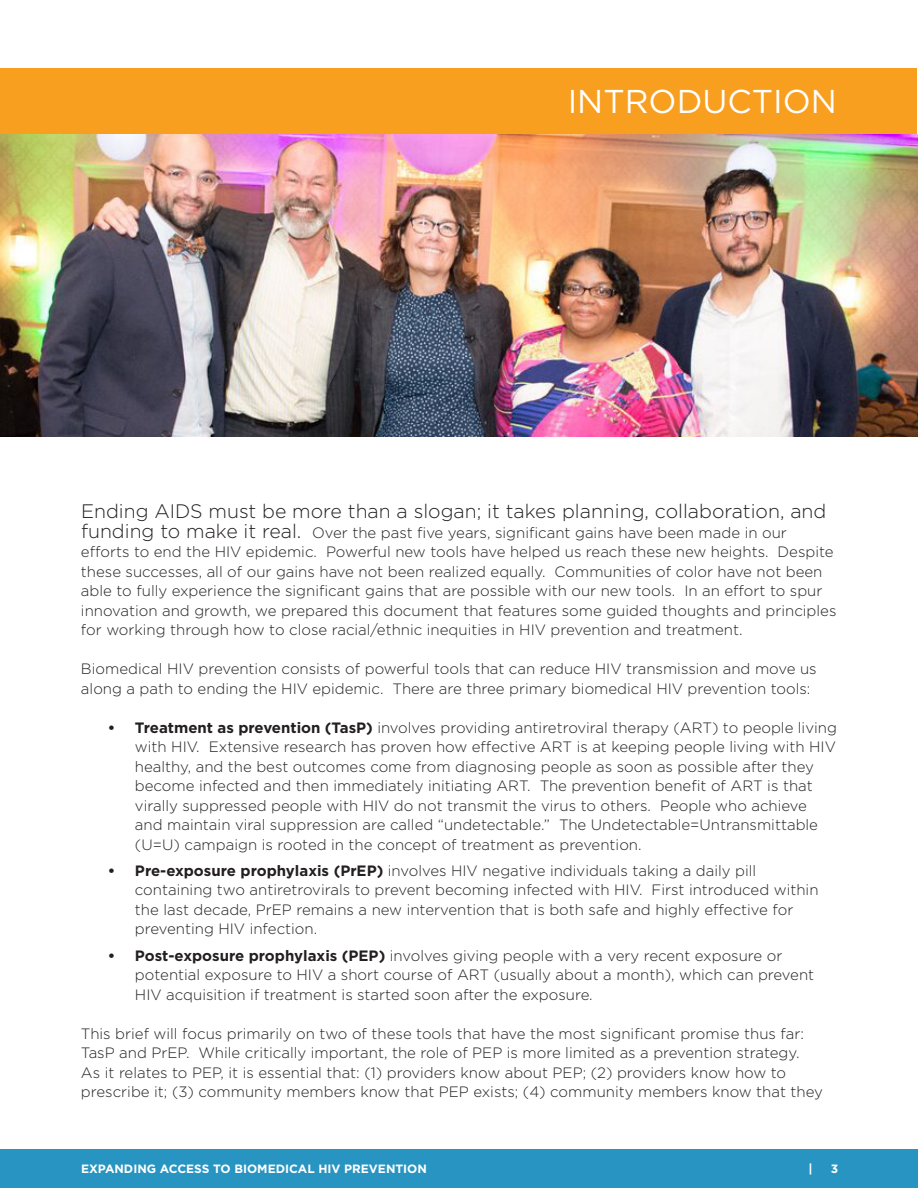
<style>
.page{position:relative;width:918px;height:1188px;background:#fff}
.page>*{position:absolute;margin:0;border:0;box-sizing:border-box;transform-origin:0 0}
.t1{font:33px "Gotham";color:#fff}
.t2{font:300 19.5px "Gotham";color:#231f20}
.t3{font:300 15px/19.5px "Gotham";color:#231f20}
.t4{font:700 12px "Gotham";color:#fff}
.s1{font-size:19.5px}
.s2{font-weight:700}
</style>
<div class="page">
<div style="left:0;top:1149px;width:918px;height:39px;background:#2894c1"></div>
<div style="left:1px;top:68px;width:916px;height:67px;background:#f99f1f"></div>
<img style="left:1px;top:135px;width:917px;height:301px">
<h1 class="t1" style="left:568px;top:80px;width:23px">INTROD</h1>
<h1 class="t1" style="left:702px;top:80px;width:47px">UCTION</h1>
<h2 class="t2" style="left:81px;top:499px;width:747px">Ending AIDS must be more than a slogan; it takes planning, collaboration, and</h2>
<p class="t3" style="left:81px;top:522px;width:757px"><span class="s1">funding to make it real.</span> Over the past five years, significant gains have been made in our efforts to end the HIV epidemic. Powerful new tools have helped us reach these new heights. Despite these successes, all of our gains have not been realized equally. Communities of color have not been able to fully experience the significant gains that are possible with our new tools. In an effort to spur innovation and growth, we prepared this document that features some guided thoughts and principles for working through how to close racial/ethnic inequities in HIV prevention and treatment.</p>
<p class="t3" style="left:81px;top:659px;width:737px">Biomedical HIV prevention consists of powerful tools that can reduce HIV transmission and move us along a path to ending the HIV epidemic. There are three primary biomedical HIV prevention tools:</p>
<p class="t3" style="left:135px;top:717px;width:703px;text-indent:-27px"><span class="s2">• Treatment as prevention (TasP)</span> involves providing antiretroviral therapy (ART) to people living with HIV. Extensive research has proven how effective ART is at keeping people living with HIV healthy, and the best outcomes come from diagnosing people as soon as possible after they become infected and then immediately initiating ART. The prevention benefit of ART is that virally suppressed people with HIV do not transmit the virus to others. People who achieve and maintain viral suppression are called “undetectable.” The Undetectable=Untransmittable (U=U) campaign is rooted in the concept of treatment as prevention.</p>
<p class="t3" style="left:135px;top:860px;width:685px;text-indent:-27px"><span class="s2">• Pre-exposure prophylaxis (PrEP)</span> involves HIV negative individuals taking a daily pill containing two antiretrovirals to prevent becoming infected with HIV. First introduced within the last decade, PrEP remains a new intervention that is both safe and highly effective for preventing HIV infection.</p>
<p class="t3" style="left:135px;top:945px;width:681px;text-indent:-27px"><span class="s2">• Post-exposure prophylaxis (PEP)</span> involves giving people with a very recent exposure or potential exposure to HIV a short course of ART (usually about a month), which can prevent<br>HIV acquisition if treatment is started soon after the exposure.</p>
<p class="t3" style="left:81px;top:1023px;width:743px">This brief will focus primarily on two of these tools that have the most significant promise thus far:<br>TasP and PrEP. While critically important, the role of PEP is more limited as a prevention strategy.<br>As it relates to PEP, it is essential that: (1) providers know about PEP; (2) providers know how to prescribe it; (3) community members know that PEP exists; (4) community members know that they</p>
<p class="t4" style="left:81px;top:1161px;width:97px">Expanding Access</p>
<p class="t4" style="left:213px;top:1161px;width:157px">to Biomedical HIV Preve</p>
<p class="t4" style="left:386px;top:1161px;width:42px">ntion</p>
<p class="t4" style="left:809px;top:1161px;width:6px">|</p>
<p class="t4" style="left:831px;top:1161px;width:9px">3</p>
</div>
